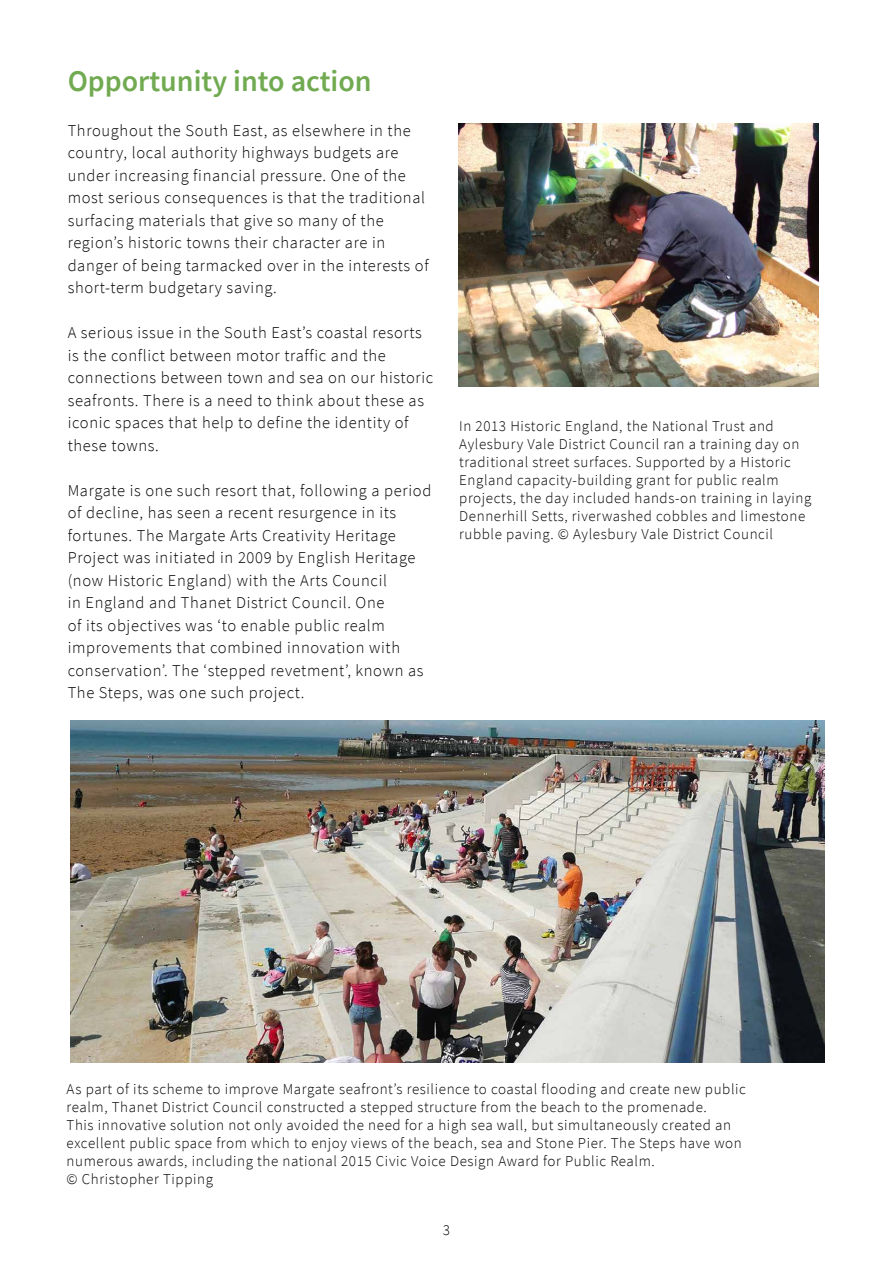
<style>
.page{position:relative;width:893px;height:1263px;background:#fff}
.page>*{position:absolute;margin:0;border:0;box-sizing:border-box;transform-origin:0 0}
.Page_title{font:600 30px "Source Sans Pro";color:#71aa51}
.Body_text{font:300 16.5px/22.5px "Source Sans Pro";letter-spacing:.04em;color:#000}
.IMAGE_text{font:300 15px/18px "Source Sans Pro";letter-spacing:.04em;color:#000}
</style>
<div class="page">
<img style="left:459px;top:124px;width:360px;height:263px">
<img style="left:70px;top:721px;width:754px;height:342px">
<p class="Page_title" style="left:68px;top:61px;width:306px">Opportunity into action</p>
<p class="Body_text" style="left:68px;top:119px;width:363px">Throughout the South East, as elsewhere in the country, local authority highways budgets are under increasing financial pressure. One of the most serious consequences is that the traditional surfacing materials that give so many of the region’s historic towns their character are in danger of being tarmacked over in the interests of short-term budgetary saving.</p>
<p class="Body_text" style="left:68px;top:321px;width:367px">A serious issue in the South East’s coastal resorts is the conflict between motor traffic and the connections between town and sea on our historic seafronts. There is a need to think about these as iconic spaces that help to define the identity of these towns.</p>
<p class="Body_text" style="left:68px;top:479px;width:365px">Margate is one such resort that, following a period of decline, has seen a recent resurgence in its fortunes. The Margate Arts Creativity Heritage Project was initiated in 2009 by English Heritage (now Historic England) with the Arts Council<br>in England and Thanet District Council. One<br>of its objectives was ‘to enable public realm improvements that combined innovation with conservation’. The ‘stepped revetment’, known as The Steps, was one such project.</p>
<p class="IMAGE_text" style="left:459px;top:417px;width:354px">In 2013 Historic England, the National Trust and Aylesbury Vale District Council ran a training day on traditional street surfaces. Supported by a Historic England capacity-building grant for public realm projects, the day included hands-on training in laying Dennerhill Setts, riverwashed cobbles and limestone rubble paving. © Aylesbury Vale District Council</p>
<p class="IMAGE_text" style="left:67px;top:1080px;width:681px">As part of its scheme to improve Margate seafront’s resilience to coastal flooding and create new public realm, Thanet District Council constructed a stepped structure from the beach to the promenade.<br>This innovative solution not only avoided the need for a high sea wall, but simultaneously created an excellent public space from which to enjoy views of the beach, sea and Stone Pier. The Steps have won numerous awards, including the national 2015 Civic Voice Design Award for Public Realm.</p>
<p class="IMAGE_text" style="left:67px;top:1170px;width:148px">© Christopher Tipping</p>
<p class="IMAGE_text" style="left:443px;top:1220px;width:9px">3</p>
</div>
